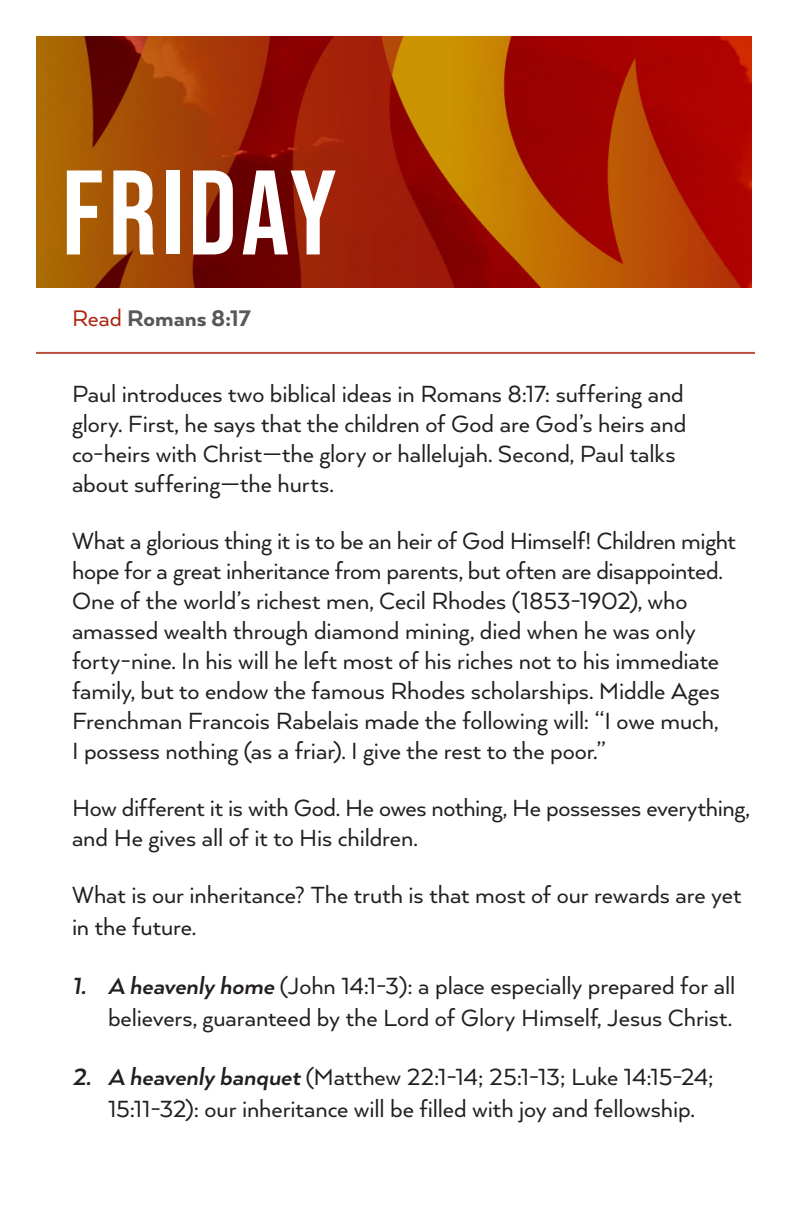
<style>
.page{position:relative;width:792px;height:1224px;background:#fff}
.page>*{position:absolute;margin:0;border:0;box-sizing:border-box;transform-origin:0 0}
.Big_weekday_title{font:120px "Bebas Neue";letter-spacing:.035em;color:#fff}
.Body{font:27px/30px "Arquitecta";letter-spacing:-.005em;color:#231f20}
.Weekly_verses{font:800 26px "Arquitecta";color:#57585a}
.s1{font-weight:400;color:#aa240e}
.s2{font-weight:700;font-style:italic}
</style>
<div class="page">
<hr style="left:36px;top:352px;width:719px;height:2px;background:#bb503e">
<img style="left:36px;top:36px;width:716px;height:252px">
<p class="Big_weekday_title" style="left:62px;top:145px;width:276px">FRIDAY</p>
<p class="Weekly_verses" style="left:72px;top:302px;width:180px"><span class="s1">Read</span> Romans 8:17</p>
<p class="Body" style="left:72px;top:378px;width:616px">Paul introduces two biblical ideas in Romans 8:17: suffering and glory. First, he says that the children of God are God’s heirs and co-heirs with Christ—the glory or hallelujah. Second, Paul talks about suffering—the hurts.</p>
<p class="Body" style="left:72px;top:525px;width:666px">What a glorious thing it is to be an heir of God Himself! Children might hope for a great inheritance from parents, but often are disappointed.<br>One of the world’s richest men, Cecil Rhodes (1853-1902), who amassed wealth through diamond mining, died when he was only forty-nine. In his will he left most of his riches not to his immediate family, but to endow the famous Rhodes scholarships. Middle Ages Frenchman Francois Rabelais made the following will: “I owe much,<br>I possess nothing (as a friar). I give the rest to the poor.”</p>
<p class="Body" style="left:72px;top:792px;width:679px">How different it is with God. He owes nothing, He possesses everything, and He gives all of it to His children.</p>
<p class="Body" style="left:72px;top:878px;width:671px;line-height:32px">What is our inheritance? The truth is that most of our rewards are yet in the future.</p>
<p class="Body" style="left:72px;top:969px;width:665px;line-height:32px;text-align:right"><span class="s2">1. A heavenly home</span> (John 14:1-3): a place especially prepared for all believers, guaranteed by the Lord of Glory Himself, Jesus Christ.</p>
<p class="Body" style="left:108px;top:1060px;width:607px;line-height:32px;text-indent:-36px"><span class="s2">2. A heavenly banquet</span> (Matthew 22:1-14; 25:1-13; Luke 14:15-24;<br>15:11-32): our inheritance will be filled with joy and fellowship.</p>
</div>
